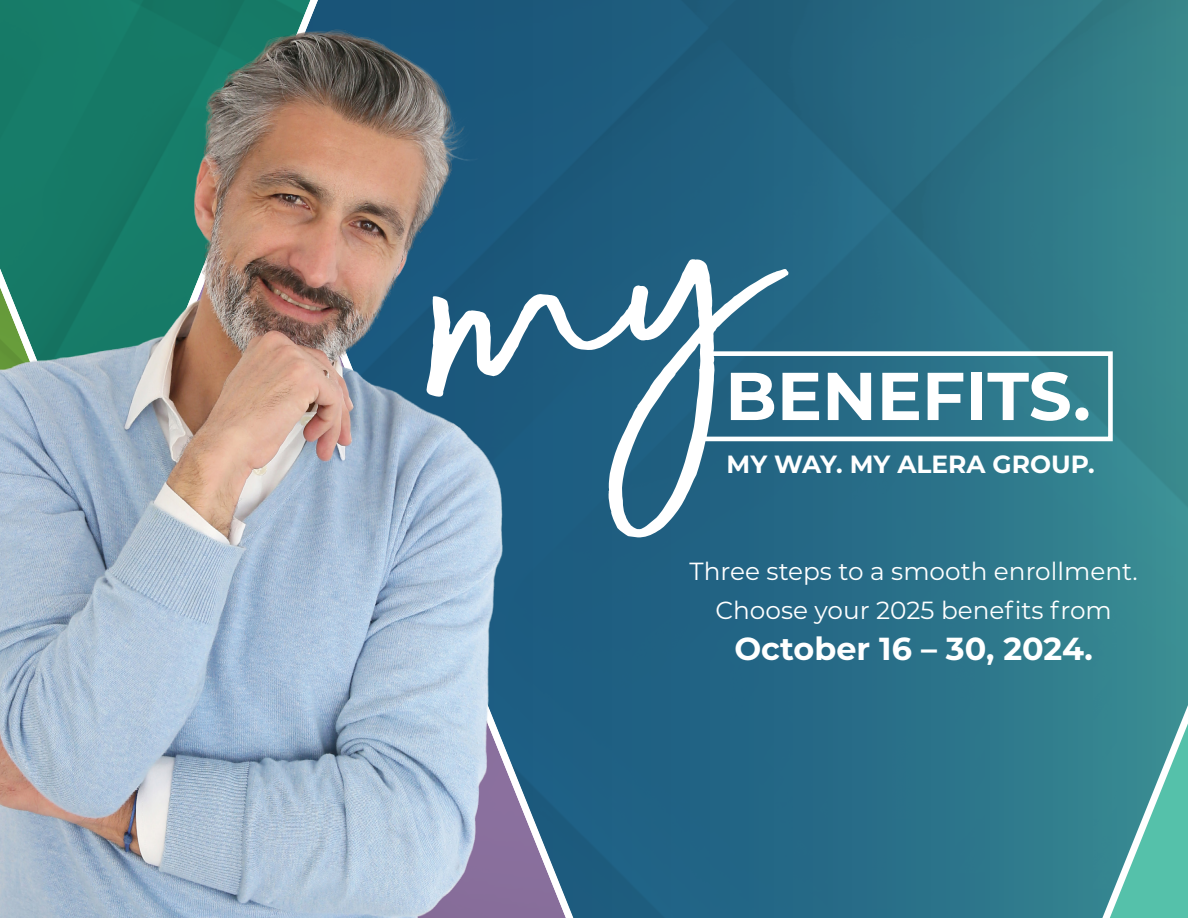
<style>
.page{position:relative;width:1188px;height:918px;background:#fff}
.page>*{position:absolute;margin:0;border:0;box-sizing:border-box;transform-origin:0 0}
.t1{font:700 67.5px "Montserrat";color:#fff}
.t2{font:700 31.8px "Montserrat";color:#fff}
.t3{font:700 24.9px "Montserrat";color:#fff}
.t4{font:24.75px/38.7px "Montserrat";color:#fff;text-align:center}
</style>
<div class="page">
<img style="left:641px;top:0;width:547px;height:918px">
<svg style="left:1102px;top:705px;width:86px;height:213px"></svg>
<img style="left:0;top:0;width:641px;height:918px">
<div style="left:702px;top:351px;width:411px;height:90px;border:5px solid #fff"></div>
<svg style="left:406px;top:237px;width:433px;height:307px"></svg>
<h1 class="t1" style="left:725px;top:347px;width:367px">BENEFITS.</h1>
<p class="t3" style="left:727px;top:446px;width:370px">MY WAY. MY ALERA GROUP.</p>
<p class="t4" style="left:690px;top:551px;width:450px">Three steps to a smooth enrollment.<br>Choose your 2025 benefits from</p>
<p class="t2" style="left:734px;top:626px;width:360px">October 16 – 30, 2024.</p>
</div>
